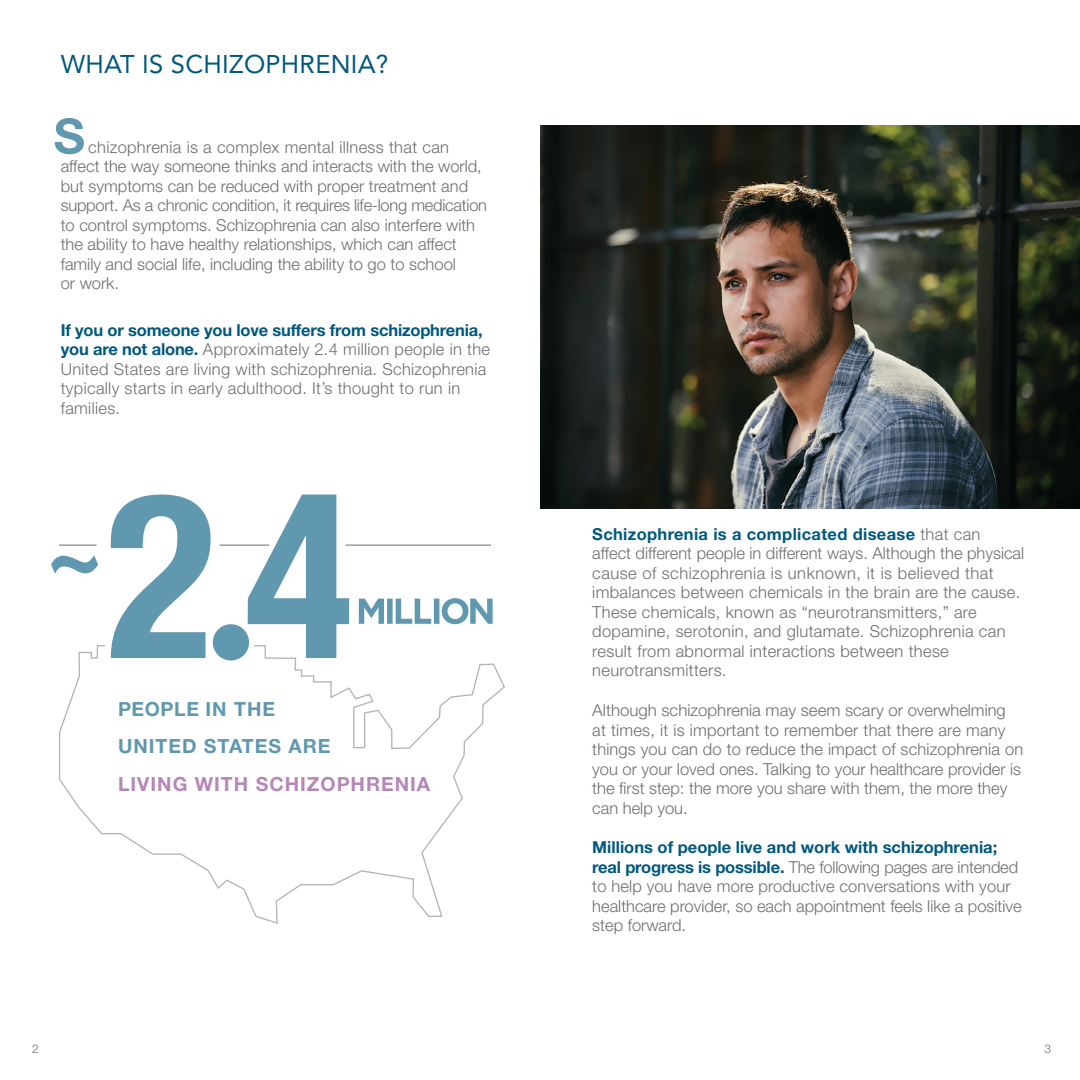
<style>
.page{position:relative;width:1080px;height:1080px;background:#fff}
.page>*{position:absolute;margin:0;border:0;box-sizing:border-box;transform-origin:0 0}
.t1{font:700 101.1px "Helvetica Neue LT Std";color:#6098af}
.t2{font:25.5px "Avenir LT Std";letter-spacing:.01em;color:#00587d}
.t3{font:700 19.5px/37.5px "Helvetica Neue LT Std";letter-spacing:.05em;color:#6098af}
.t4{font:700 19.5px "Helvetica Neue LT Std";letter-spacing:.05em;color:#b587b8}
.t5{font:300 16.5px/19.5px "Helvetica Neue LT Std";color:#6d6e71}
.t6{font:300 16.5px/19.5px "Helvetica Neue LT Std";letter-spacing:.02em;color:#6d6e71}
.t7{font:300 12px "Helvetica Neue LT Std";color:#6d6e71}
.s1{font-weight:700;color:#00587d}
</style>
<div class="page">
<hr style="left:59px;top:545px;width:38px;height:1px;background:#6d6e71">
<svg style="left:59px;top:645px;width:446px;height:279px"></svg>
<div style="left:105px;top:638px;width:149px;height:15px;background:#fff"></div>
<svg style="left:359px;top:598px;width:134px;height:26px"></svg>
<svg style="left:213px;top:624px;width:36px;height:37px"></svg>
<hr style="left:346px;top:545px;width:145px;height:1px;background:#6d6e71">
<svg style="left:111px;top:495px;width:238px;height:163px"></svg>
<svg style="left:55px;top:118px;width:29px;height:36px"></svg>
<img style="left:540px;top:125px;width:540px;height:383px">
<h2 class="t2" style="left:61px;top:50px;width:329px">WHAT IS SCHIZOPHRENIA?</h2>
<p class="t5" style="left:61px;top:137px;width:428px;text-indent:28px">chizophrenia is a complex mental illness that can affect the way someone thinks and interacts with the world, but symptoms can be reduced with proper treatment and support. As a chronic condition, it requires life-long medication to control symptoms. Schizophrenia can also interfere with the ability to have healthy relationships, which can affect family and social life, including the ability to go to school<br>or work.</p>
<p class="t6" style="left:61px;top:320px;width:431px"><span class="s1">If you or someone you love suffers from schizophrenia, you are not alone.</span> Approximately 2.4 million people in the United States are living with schizophrenia. Schizophrenia typically starts in early adulthood. It’s thought to run in families.</p>
<h1 class="t1" style="left:44px;top:491px;width:62px">~</h1>
<p class="t3" style="left:118px;top:690px;width:214px">PEOPLE IN THE<br>UNITED STATES ARE</p>
<p class="t4" style="left:118px;top:772px;width:314px">LIVING WITH SCHIZOPHRENIA</p>
<p class="t7" style="left:32px;top:1041px;width:8px">2</p>
<p class="t6" style="left:592px;top:524px;width:433px"><span class="s1">Schizophrenia is a complicated disease</span> that can<br>affect different people in different ways. Although the physical cause of schizophrenia is unknown, it is believed that imbalances between chemicals in the brain are the cause.<br>These chemicals, known as “neurotransmitters,” are dopamine, serotonin, and glutamate. Schizophrenia can result from abnormal interactions between these neurotransmitters.</p>
<p class="t5" style="left:592px;top:700px;width:432px">Although schizophrenia may seem scary or overwhelming at times, it is important to remember that there are many things you can do to reduce the impact of schizophrenia on you or your loved ones. Talking to your healthcare provider is the first step: the more you share with them, the more they can help you.</p>
<p class="t5" style="left:592px;top:837px;width:431px"><span class="s1">Millions of people live and work with schizophrenia; real progress is possible.</span> The following pages are intended to help you have more productive conversations with your healthcare provider, so each appointment feels like a positive step forward.</p>
<p class="t7" style="left:1045px;top:1041px;width:8px">3</p>
</div>
